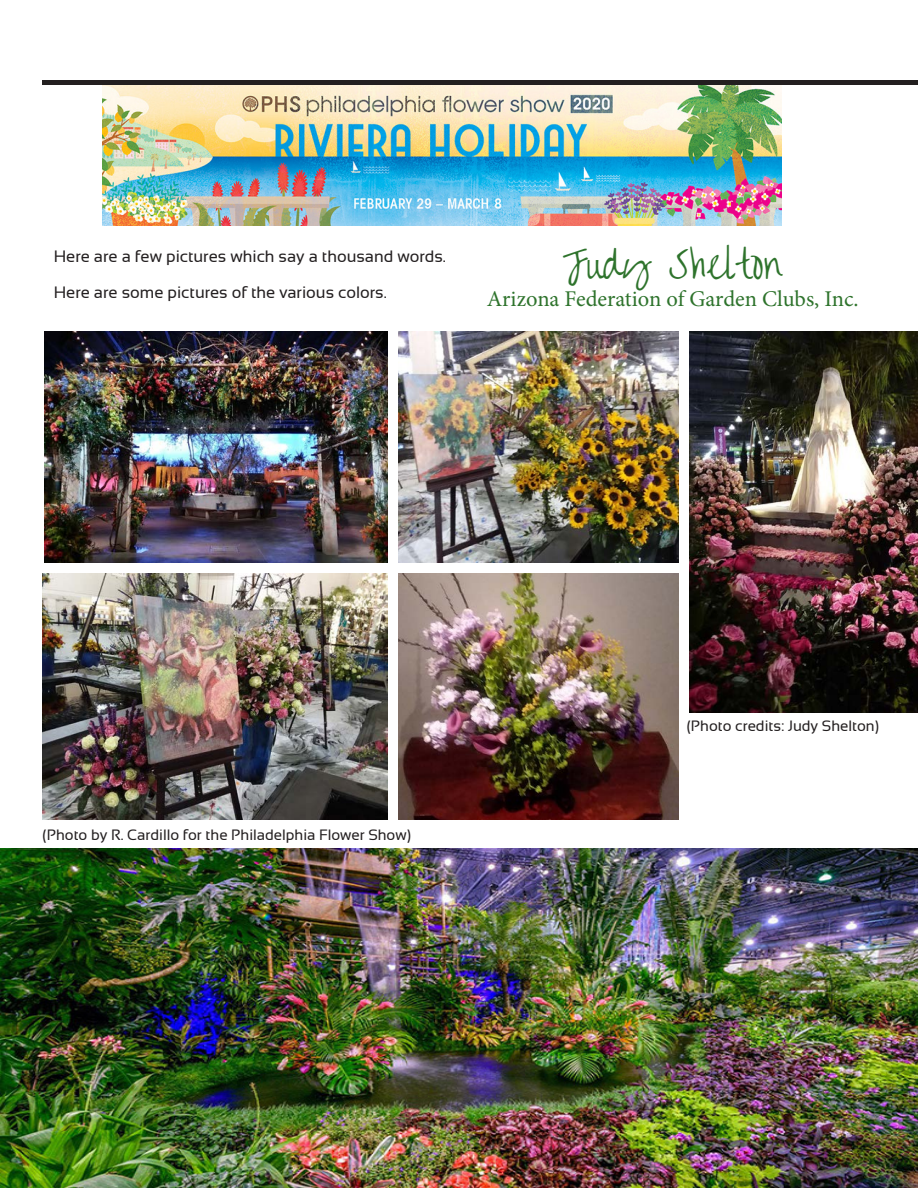
<style>
.page{position:relative;width:918px;height:1188px;background:#fff}
.page>*{position:absolute;margin:0;border:0;box-sizing:border-box;transform-origin:0 0}
.t1{font:37.5px "Overthe Rainbow";color:#2e732c}
.t2{font:22.5px "Minion Pro";color:#2e732c}
.Black_Body_Text{font:16.5px "Sansation";color:#231f20}
.t3{font:15px "Sansation";color:#231f20}
</style>
<div class="page">
<hr style="left:43px;top:81px;width:875px;height:4px;background:#231f20">
<img style="left:0;top:848px;width:918px;height:340px">
<img style="left:103px;top:85px;width:678px;height:140px">
<img style="left:44px;top:332px;width:344px;height:231px">
<img style="left:690px;top:332px;width:228px;height:381px">
<img style="left:43px;top:573px;width:345px;height:246px">
<img style="left:398px;top:332px;width:280px;height:231px">
<img style="left:398px;top:573px;width:280px;height:246px">
<p class="Black_Body_Text" style="left:54px;top:247px;width:394px">Here are a few pictures which say a thousand words.</p>
<p class="Black_Body_Text" style="left:54px;top:283px;width:335px">Here are some pictures of the various colors.</p>
<p class="t1" style="left:563px;top:244px;width:220px">Judy Shelton</p>
<p class="t2" style="left:487px;top:283px;width:373px">Arizona Federation of Garden Clubs, Inc.</p>
<p class="t3" style="left:43px;top:827px;width:370px">(Photo by R. Cardillo for the Philadelphia Flower Show)</p>
<p class="t3" style="left:687px;top:718px;width:194px">(Photo credits: Judy Shelton)</p>
</div>
